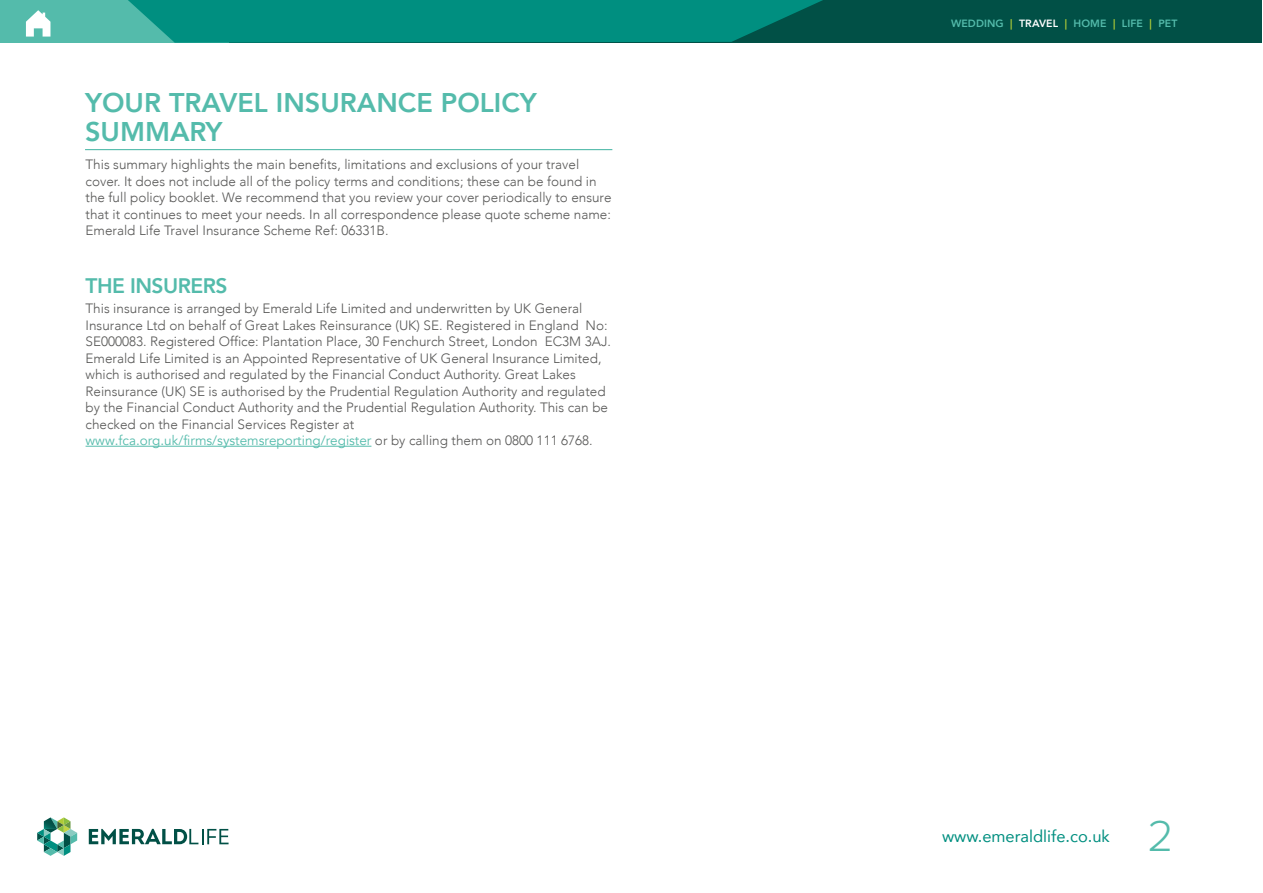
<style>
.page{position:relative;width:1263px;height:893px;background:#fff}
.page>*{position:absolute;margin:0;border:0;box-sizing:border-box;transform-origin:0 0}
.t1{font:300 45px "Proxima Nova";color:#54bbab}
.t2{font:800 27px/28.5px "Avenir";color:#54bbab}
.t3{font:800 21px "Avenir";letter-spacing:-.025em;color:#54bbab}
.t4{font:16.5px "Avenir";color:#008f80}
.t5{font:300 13.5px/16.5px "Avenir";color:#575756}
.t6{font:800 10.5px "Avenir";letter-spacing:.01em;color:#54bbab}
.s1{font-weight:400;color:#54bbab}
.s2{color:#afcb37}
.s3{color:#fff}
</style>
<div class="page">
<div style="left:0;top:0;width:1262px;height:43px;background:#015046"></div>
<svg style="left:89px;top:829px;width:140px;height:15px"></svg>
<svg style="left:37px;top:817px;width:40px;height:39px"></svg>
<div style="left:0;top:0;width:228px;height:43px;background:#54bbab"></div>
<svg style="left:128px;top:0;width:695px;height:43px;background:#028b7c"></svg>
<svg style="left:26px;top:10px;width:24px;height:27px"></svg>
<hr style="left:85px;top:149px;width:527px;height:1px;background:#54bbab">
<hr style="left:86px;top:446px;width:285px;height:1px;background:#54bbab">
<h2 class="t2" style="left:85px;top:89px;width:453px">YOUR TRAVEL INSURANCE POLICY<br>SUMMARY</h2>
<p class="t5" style="left:86px;top:157px;width:528px">This summary highlights the main benefits, limitations and exclusions of your travel cover. It does not include all of the policy terms and conditions; these can be found in the full policy booklet. We recommend that you review your cover periodically to ensure that it continues to meet your needs. In all correspondence please quote scheme name:<br>Emerald Life Travel Insurance Scheme Ref: 06331B.</p>
<h3 class="t3" style="left:86px;top:272px;width:144px">THE INSURERS</h3>
<p class="t5" style="left:86px;top:301px;width:527px">This insurance is arranged by Emerald Life Limited and underwritten by UK General Insurance Ltd on behalf of Great Lakes Reinsurance (UK) SE. Registered in England No:<br>SE000083. Registered Office: Plantation Place, 30 Fenchurch Street, London EC3M 3AJ.<br>Emerald Life Limited is an Appointed Representative of UK General Insurance Limited, which is authorised and regulated by the Financial Conduct Authority. Great Lakes Reinsurance (UK) SE is authorised by the Prudential Regulation Authority and regulated by the Financial Conduct Authority and the Prudential Regulation Authority. This can be checked on the Financial Services Register at <span class="s1">www.fca.org.uk/firms/systemsreporting/register</span> or by calling them on 0800 111 6768.</p>
<p class="t6" style="left:951px;top:16px;width:228px">WEDDING <span class="s2">|</span> <span class="s3">TRAVEL</span> <span class="s2">|</span> HOME <span class="s2">|</span> LIFE <span class="s2">|</span> PET</p>
<p class="t4" style="left:942px;top:825px;width:169px">www.emeraldlife.co.uk</p>
<h1 class="t1" style="left:1147px;top:810px;width:28px">2</h1>
</div>
